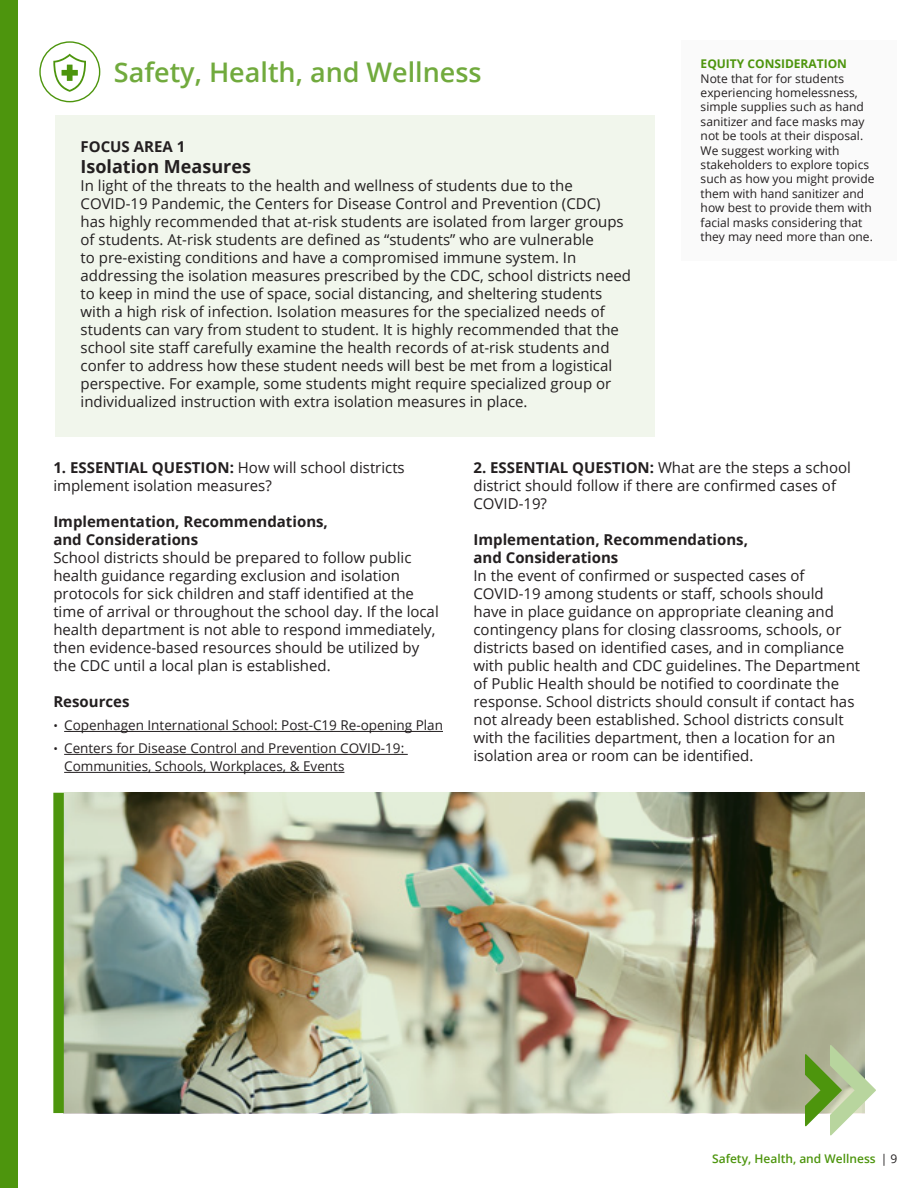
<style>
.page{position:relative;width:918px;height:1188px;background:#fff}
.page>*{position:absolute;margin:0;border:0;box-sizing:border-box;transform-origin:0 0}
.t1{font:600 27px "Open Sans";color:#71aa3d}
.t2{font:700 18px "Open Sans";color:#231f20}
.t3{font:15px/18px "Open Sans";color:#231f20}
.t4{font:700 15px/18px "Open Sans";color:#231f20}
.t5{font:13.5px/18px "Open Sans";color:#231f20}
.t6{font:12px/14.4px "Open Sans";color:#231f20}
.t7{font:600 12px "Open Sans";color:#4d950d}
.t8{font:700 12px "Open Sans";color:#4d950d}
.s1{font-weight:700}
.s2{font-size:12px}
.s3{font-weight:400;color:#231f20}
</style>
<div class="page">
<div style="left:55px;top:115px;width:600px;height:322px;background:#f1f6ec"></div>
<div style="left:682px;top:40px;width:215px;height:221px;background:#fafafa"></div>
<svg style="left:53px;top:54px;width:33px;height:38px"></svg>
<div style="left:0;top:0;width:18px;height:1188px;background:#4d950d"></div>
<div style="left:39px;top:41px;width:61px;height:61px;border:1px solid #4d950d;border-radius:50%"></div>
<hr style="left:64px;top:731px;width:379px;height:1px;background:#231f20">
<hr style="left:64px;top:754px;width:344px;height:1px;background:#231f20">
<hr style="left:64px;top:772px;width:280px;height:1px;background:#231f20">
<img style="left:64px;top:793px;width:800px;height:320px">
<div style="left:53px;top:793px;width:11px;height:320px;background:#4d950d"></div>
<svg style="left:805px;top:1045px;width:71px;height:90px"></svg>
<h1 class="t1" style="left:114px;top:53px;width:369px">Safety, Health, and Wellness</h1>
<p class="t8" style="left:701px;top:55px;width:148px">EQUITY CONSIDERATION</p>
<p class="t6" style="left:701px;top:71px;width:175px">Note that for for students experiencing homelessness, simple supplies such as hand sanitizer and face masks may not be tools at their disposal.<br>We suggest working with stakeholders to explore topics such as how you might provide them with hand sanitizer and how best to provide them with facial masks considering that they may need more than one.</p>
<p class="t4" style="left:81px;top:137px;width:106px">FOCUS AREA 1</p>
<p class="t2" style="left:81px;top:154px;width:172px">Isolation Measures</p>
<p class="t3" style="left:81px;top:177px;width:552px">In light of the threats to the health and wellness of students due to the COVID-19 Pandemic, the Centers for Disease Control and Prevention (CDC)<br>has highly recommended that at-risk students are isolated from larger groups of students. At-risk students are defined as “students” who are vulnerable<br>to pre-existing conditions and have a compromised immune system. In addressing the isolation measures prescribed by the CDC, school districts need to keep in mind the use of space, social distancing, and sheltering students with a high risk of infection. Isolation measures for the specialized needs of students can vary from student to student. It is highly recommended that the school site staff carefully examine the health records of at-risk students and confer to address how these student needs will best be met from a logistical perspective. For example, some students might require specialized group or individualized instruction with extra isolation measures in place.</p>
<p class="t3" style="left:53px;top:459px;width:353px"><span class="s1">1. ESSENTIAL QUESTION:</span> How will school districts implement isolation measures?</p>
<p class="t4" style="left:53px;top:513px;width:276px">Implementation, Recommendations, and Considerations</p>
<p class="t3" style="left:53px;top:549px;width:387px">School districts should be prepared to follow public health guidance regarding exclusion and isolation protocols for sick children and staff identified at the time of arrival or throughout the school day. If the local health department is not able to respond immediately, then evidence-based resources should be utilized by the CDC until a local plan is established.</p>
<p class="t4" style="left:53px;top:693px;width:78px">Resources</p>
<p class="t5" style="left:53px;top:716px;width:391px"><span class="s2">•</span> Copenhagen International School: Post-C19 Re-opening Plan</p>
<p class="t5" style="left:64px;top:739px;width:342px;text-indent:-11px"><span class="s2">•</span> Centers for Disease Control and Prevention COVID-19:<br>Communities, Schools, Workplaces, &amp; Events</p>
<p class="t3" style="left:473px;top:459px;width:379px"><span class="s1">2. ESSENTIAL QUESTION:</span> What are the steps a school district should follow if there are confirmed cases of<br>COVID-19?</p>
<p class="t4" style="left:473px;top:531px;width:276px">Implementation, Recommendations, and Considerations</p>
<p class="t3" style="left:473px;top:567px;width:388px">In the event of confirmed or suspected cases of COVID-19 among students or staff, schools should have in place guidance on appropriate cleaning and contingency plans for closing classrooms, schools, or districts based on identified cases, and in compliance with public health and CDC guidelines. The Department of Public Health should be notified to coordinate the response. School districts should consult if contact has not already been established. School districts consult with the facilities department, then a location for an isolation area or room can be identified.</p>
<p class="t7" style="left:712px;top:1151px;width:187px">Safety, Health, and Wellness <span class="s3">| 9</span></p>
</div>
